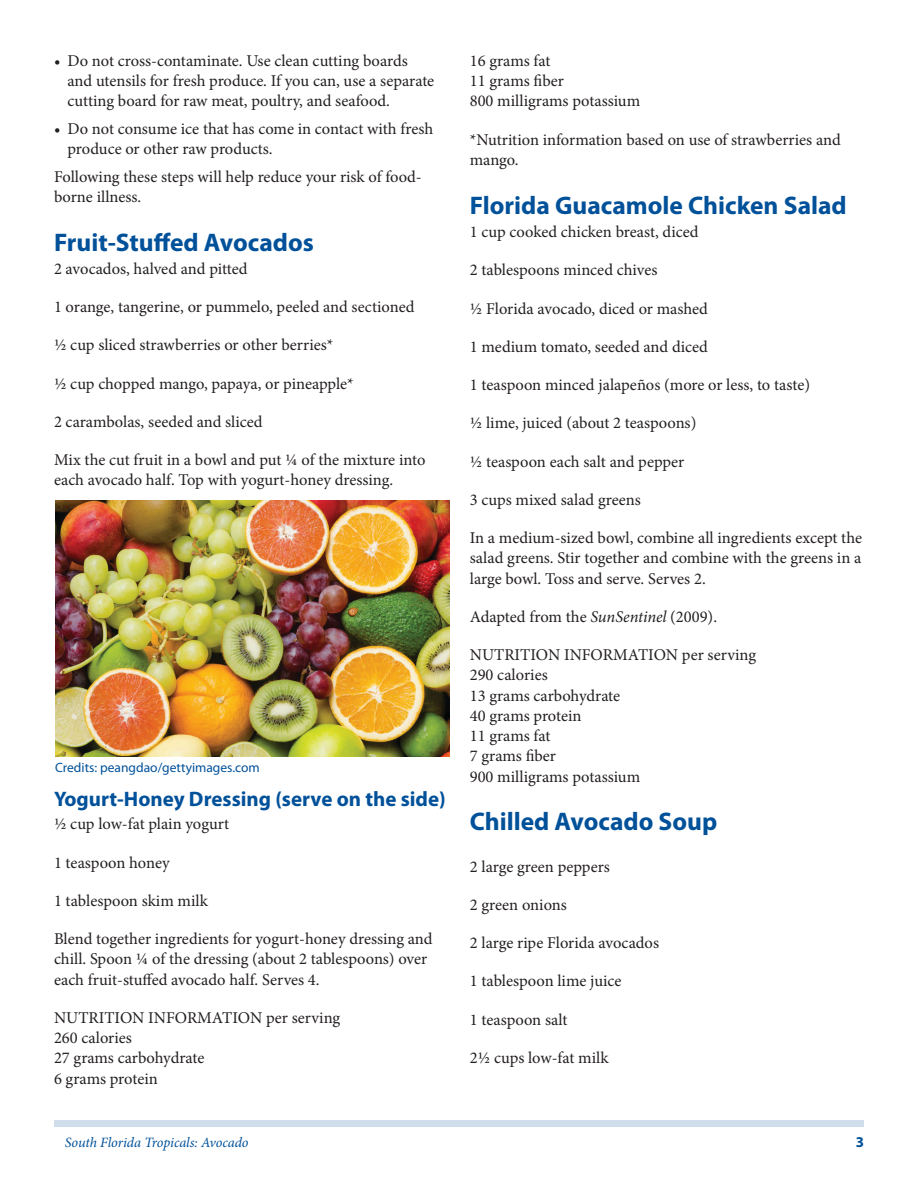
<style>
.page{position:relative;width:918px;height:1188px;background:#fff}
.page>*{position:absolute;margin:0;border:0;box-sizing:border-box;transform-origin:0 0}
.SectionHeading0{font:700 25.5px "Myriad Pro";color:#01519a}
.SectionHeading1{font:700 21px "Myriad Pro";color:#01519a}
.Paragraph{font:16.5px/20.2px "Minion Pro";color:#231f20}
.BlockParagraph{font:16.5px "Minion Pro";color:#231f20}
.t1{font:700 15px "Myriad Pro";color:#01519a}
.RunningTitleItalics{font:italic 14.25px "Minion Pro";letter-spacing:-.005em;color:#01519a}
.FigureCaption{font:13.5px "Myriad Pro";color:#01519a}
.s1{font-style:italic}
</style>
<div class="page">
<div style="left:54px;top:1120px;width:810px;height:7px;background:#d0deeb"></div>
<img style="left:55px;top:500px;width:394px;height:256px">
<p class="Paragraph" style="left:68px;top:51px;width:368px;text-indent:-14px">• Do not cross-contaminate. Use clean cutting boards and utensils for fresh produce. If you can, use a separate cutting board for raw meat, poultry, and seafood.</p>
<p class="Paragraph" style="left:68px;top:119px;width:367px;text-indent:-14px">• Do not consume ice that has come in contact with fresh produce or other raw products.</p>
<p class="Paragraph" style="left:54px;top:166px;width:369px">Following these steps will help reduce your risk of food&shy;borne illness.</p>
<p class="SectionHeading0" style="left:54px;top:225px;width:261px">Fruit-Stuffed Avocados</p>
<p class="Paragraph" style="left:54px;top:259px;width:195px">2 avocados, halved and pitted</p>
<p class="Paragraph" style="left:54px;top:297px;width:362px">1 orange, tangerine, or pummelo, peeled and sectioned</p>
<p class="Paragraph" style="left:54px;top:335px;width:281px">½ cup sliced strawberries or other berries*</p>
<p class="Paragraph" style="left:54px;top:373px;width:301px">½ cup chopped mango, papaya, or pineapple*</p>
<p class="Paragraph" style="left:54px;top:412px;width:210px">2 carambolas, seeded and sliced</p>
<p class="Paragraph" style="left:54px;top:450px;width:373px">Mix the cut fruit in a bowl and put ¼ of the mixture into each avocado half. Top with yogurt-honey dressing.</p>
<p class="FigureCaption" style="left:55px;top:759px;width:206px">Credits: peangdao/gettyimages.com</p>
<p class="SectionHeading1" style="left:54px;top:785px;width:393px">Yogurt-Honey Dressing (serve on the side)</p>
<p class="Paragraph" style="left:54px;top:814px;width:177px">½ cup low-fat plain yogurt</p>
<p class="Paragraph" style="left:54px;top:852px;width:117px">1 teaspoon honey</p>
<p class="Paragraph" style="left:54px;top:891px;width:156px">1 tablespoon skim milk</p>
<p class="Paragraph" style="left:54px;top:929px;width:380px">Blend together ingredients for yogurt-honey dressing and chill. Spoon ¼ of the dressing (about 2 tablespoons) over each fruit-stuffed avocado half. Serves 4.</p>
<p class="BlockParagraph" style="left:54px;top:1007px;width:288px">NUTRITION INFORMATION per serving</p>
<p class="BlockParagraph" style="left:54px;top:1027px;width:79px">260 calories</p>
<p class="BlockParagraph" style="left:54px;top:1047px;width:152px">27 grams carbohydrate</p>
<p class="BlockParagraph" style="left:54px;top:1067px;width:105px">6 grams protein</p>
<p class="BlockParagraph" style="left:470px;top:50px;width:82px">16 grams fat</p>
<p class="BlockParagraph" style="left:470px;top:70px;width:96px">11 grams fiber</p>
<p class="BlockParagraph" style="left:470px;top:90px;width:172px">800 milligrams potassium</p>
<p class="Paragraph" style="left:470px;top:129px;width:373px">*Nutrition information based on use of strawberries and mango.</p>
<p class="SectionHeading0" style="left:470px;top:188px;width:379px">Florida Guacamole Chicken Salad</p>
<p class="Paragraph" style="left:470px;top:222px;width:230px">1 cup cooked chicken breast, diced</p>
<p class="Paragraph" style="left:470px;top:260px;width:189px">2 tablespoons minced chives</p>
<p class="Paragraph" style="left:470px;top:298px;width:240px">½ Florida avocado, diced or mashed</p>
<p class="Paragraph" style="left:470px;top:337px;width:240px">1 medium tomato, seeded and diced</p>
<p class="Paragraph" style="left:470px;top:375px;width:342px">1 teaspoon minced jalapeños (more or less, to taste)</p>
<p class="Paragraph" style="left:470px;top:413px;width:228px">½ lime, juiced (about 2 teaspoons)</p>
<p class="Paragraph" style="left:470px;top:451px;width:216px">½ teaspoon each salt and pepper</p>
<p class="Paragraph" style="left:470px;top:490px;width:173px">3 cups mixed salad greens</p>
<p class="Paragraph" style="left:470px;top:528px;width:394px;text-align:justify">In a medium-sized bowl, combine all ingredients except the salad greens. Stir together and combine with the greens in a large bowl. Toss and serve. Serves 2.</p>
<p class="Paragraph" style="left:470px;top:607px;width:249px">Adapted from the <span class="s1">SunSentinel</span> (2009).</p>
<p class="BlockParagraph" style="left:470px;top:644px;width:288px">NUTRITION INFORMATION per serving</p>
<p class="BlockParagraph" style="left:470px;top:664px;width:79px">290 calories</p>
<p class="BlockParagraph" style="left:470px;top:684px;width:152px">13 grams carbohydrate</p>
<p class="BlockParagraph" style="left:470px;top:705px;width:113px">40 grams protein</p>
<p class="BlockParagraph" style="left:470px;top:725px;width:82px">11 grams fat</p>
<p class="BlockParagraph" style="left:470px;top:745px;width:88px">7 grams fiber</p>
<p class="Paragraph" style="left:470px;top:766px;width:172px">900 milligrams potassium</p>
<p class="SectionHeading0" style="left:470px;top:805px;width:249px">Chilled Avocado Soup</p>
<p class="Paragraph" style="left:470px;top:856px;width:142px">2 large green peppers</p>
<p class="Paragraph" style="left:470px;top:895px;width:99px">2 green onions</p>
<p class="Paragraph" style="left:470px;top:933px;width:191px">2 large ripe Florida avocados</p>
<p class="Paragraph" style="left:470px;top:971px;width:153px">1 tablespoon lime juice</p>
<p class="Paragraph" style="left:470px;top:1009px;width:99px">1 teaspoon salt</p>
<p class="Paragraph" style="left:470px;top:1048px;width:140px">2½ cups low-fat milk</p>
<p class="RunningTitleItalics" style="left:65px;top:1133px;width:185px">South Florida Tropicals: Avocado</p>
<p class="t1" style="left:856px;top:1133px;width:10px">3</p>
</div>
